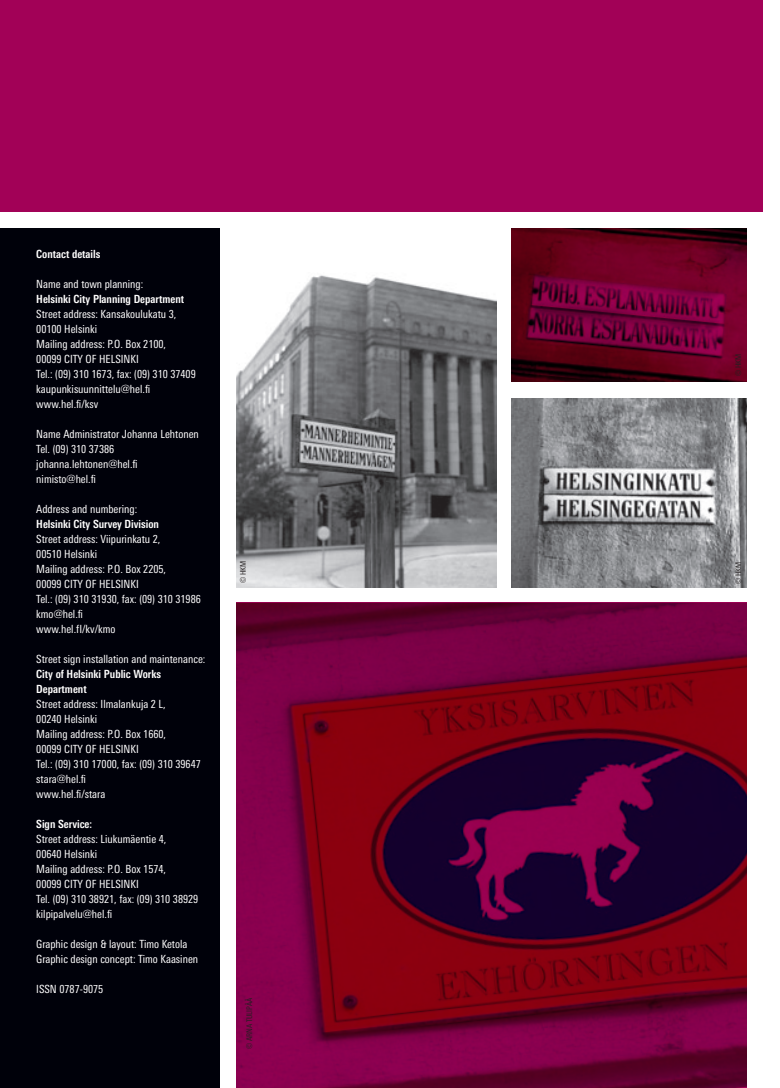
<style>
.page{position:relative;width:780px;height:1088px;background:#fff}
.page>*{position:absolute;margin:0;border:0;box-sizing:border-box;transform-origin:0 0}
.Takakansiteksti{font:condensed 11.25px/15px "LT Univers";color:#fff}
.Takakansiteksti-2{font:700 condensed 11.25px "LT Univers";color:#fff}
.txt_palkki{font:condensed 7.75px "LT Univers";letter-spacing:-.005em;color:#231f20}
.s1{font-weight:700}
</style>
<div class="page">
<div style="left:0;top:228px;width:230px;height:860px;background:#00010a"></div>
<div style="left:0;top:0;width:762px;height:220px;background:#a20157"></div>
<img style="left:236px;top:275px;width:260px;height:313px">
<img style="left:511px;top:399px;width:236px;height:189px">
<svg style="left:236px;top:603px;width:511px;height:485px;background:#69002c"></svg>
<svg style="left:511px;top:228px;width:236px;height:153px;background:#600023"></svg>
<div style="left:0;top:213px;width:762px;height:15px;background:#fff"></div>
<div style="left:221px;top:213px;width:15px;height:875px;background:#fff"></div>
<p class="Takakansiteksti-2" style="left:36px;top:247px;width:66px">Contact details</p>
<p class="Takakansiteksti" style="left:36px;top:276px;width:161px">Name and town planning:<br><span class="s1">Helsinki City Planning Department<br></span>Street address: Kansakoulukatu 3,<br>00100 Helsinki<br>Mailing address: P.O. Box 2100,<br>00099 CITY OF HELSINKI<br>Tel.: (09) 310 1673, fax: (09) 310 37409 kaupunkisuunnittelu@hel.fi www.hel.fi/ksv</p>
<p class="Takakansiteksti" style="left:36px;top:426px;width:164px">Name Administrator Johanna Lehtonen<br>Tel. (09) 310 37386 johanna.lehtonen@hel.fi<br>nimisto@hel.fi</p>
<p class="Takakansiteksti" style="left:36px;top:501px;width:166px">Address and numbering:<br><span class="s1">Helsinki City Survey Division<br></span>Street address: Viipurinkatu 2,<br>00510 Helsinki<br>Mailing address: P.O. Box 2205,<br>00099 CITY OF HELSINKI<br>Tel.: (09) 310 31930, fax: (09) 310 31986 kmo@hel.fi<br>www.hel.fI/kv/kmo</p>
<p class="Takakansiteksti" style="left:36px;top:651px;width:171px">Street sign installation and maintenance:<br><span class="s1">City of Helsinki Public Works<br>Department<br></span>Street address: Ilmalankuja 2 L,<br>00240 Helsinki<br>Mailing address: P.O. Box 1660,<br>00099 CITY OF HELSINKI<br>Tel.: (09) 310 17000, fax: (09) 310 39647 stara@hel.fi<br>www.hel.fi/stara</p>
<p class="Takakansiteksti" style="left:36px;top:816px;width:163px"><span class="s1">Sign Service:<br></span>Street address: Liukumäentie 4,<br>00640 Helsinki<br>Mailing address: P.O. Box 1574,<br>00099 CITY OF HELSINKI<br>Tel. (09) 310 38921, fax: (09) 310 38929 kilpipalvelu@hel.fi</p>
<p class="Takakansiteksti" style="left:36px;top:936px;width:163px">Graphic design &amp; layout: Timo Ketola<br>Graphic design concept: Timo Kaasinen</p>
<p class="Takakansiteksti" style="left:36px;top:981px;width:69px">ISSN 0787-9075</p>
<p class="txt_palkki" style="left:733px;top:376px;width:24px;rotate:-90deg">© HKM</p>
<p class="txt_palkki" style="left:239px;top:583px;width:24px;rotate:-90deg">© HKM</p>
<p class="txt_palkki" style="left:733px;top:584px;width:24px;rotate:-90deg">© HKM</p>
<p class="txt_palkki" style="left:245px;top:1049px;width:53px;rotate:-90deg">© ARNA TULIPÄÄ</p>
</div>
